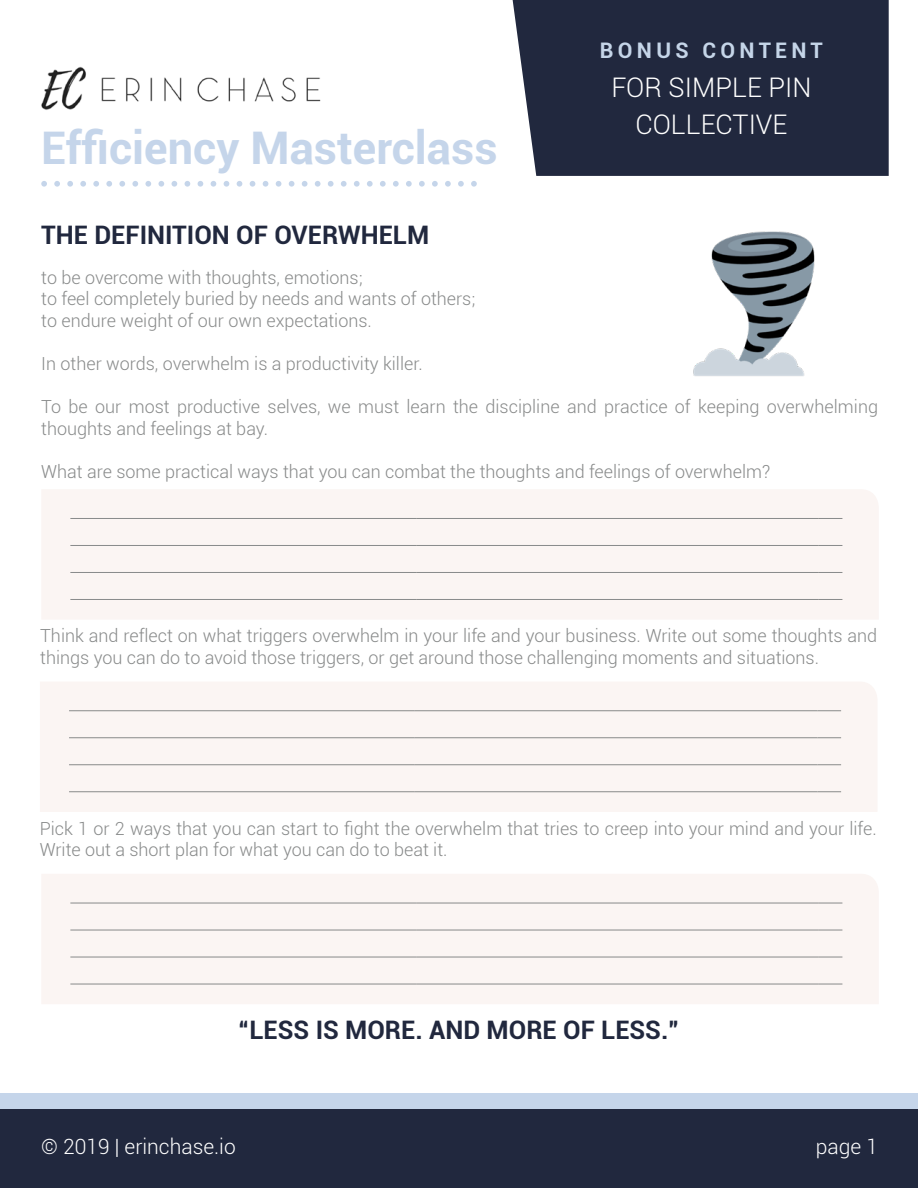
<style>
.page{position:relative;width:918px;height:1188px;background:#fff}
.page>*{position:absolute;margin:0;border:0;box-sizing:border-box;transform-origin:0 0}
.t1{font:700 45px "Roboto";color:#c5d5ea}
.t2{font:300 27px/37.5px "Roboto";color:#fff;text-align:center}
.t3{font:700 25.5px "Roboto";color:#21283e}
.t4{font:700 21.45px "Roboto";letter-spacing:.2em;color:#c5d5e8}
.t5{font:300 21px "Roboto";color:#fff}
.t6{font:300 18px/21.6px "Roboto";color:#888a8a}
</style>
<div class="page">
<div style="left:0;top:1094px;width:918px;height:32px;background:#c5d5ea"></div>
<div style="left:0;top:1109px;width:918px;height:79px;background:#21283e"></div>
<img style="left:693px;top:231px;width:122px;height:145px">
<svg style="left:41px;top:181px;width:6px;height:6px"></svg>
<svg style="left:67px;top:181px;width:6px;height:6px"></svg>
<svg style="left:54px;top:181px;width:6px;height:6px"></svg>
<svg style="left:93px;top:181px;width:6px;height:6px"></svg>
<svg style="left:80px;top:181px;width:6px;height:6px"></svg>
<svg style="left:119px;top:181px;width:6px;height:6px"></svg>
<svg style="left:106px;top:181px;width:6px;height:6px"></svg>
<svg style="left:145px;top:181px;width:6px;height:6px"></svg>
<svg style="left:132px;top:181px;width:6px;height:6px"></svg>
<svg style="left:172px;top:181px;width:5px;height:6px"></svg>
<svg style="left:158px;top:181px;width:6px;height:6px"></svg>
<svg style="left:198px;top:181px;width:5px;height:6px"></svg>
<svg style="left:185px;top:181px;width:5px;height:6px"></svg>
<svg style="left:224px;top:181px;width:5px;height:6px"></svg>
<svg style="left:211px;top:181px;width:5px;height:6px"></svg>
<svg style="left:250px;top:181px;width:5px;height:6px"></svg>
<svg style="left:237px;top:181px;width:5px;height:6px"></svg>
<svg style="left:276px;top:181px;width:5px;height:6px"></svg>
<svg style="left:263px;top:181px;width:5px;height:6px"></svg>
<svg style="left:302px;top:181px;width:5px;height:6px"></svg>
<svg style="left:289px;top:181px;width:5px;height:6px"></svg>
<svg style="left:328px;top:181px;width:6px;height:6px"></svg>
<svg style="left:315px;top:181px;width:6px;height:6px"></svg>
<svg style="left:354px;top:181px;width:6px;height:6px"></svg>
<svg style="left:341px;top:181px;width:6px;height:6px"></svg>
<svg style="left:380px;top:181px;width:6px;height:6px"></svg>
<svg style="left:367px;top:181px;width:6px;height:6px"></svg>
<svg style="left:406px;top:181px;width:6px;height:6px"></svg>
<svg style="left:393px;top:181px;width:6px;height:6px"></svg>
<svg style="left:432px;top:181px;width:6px;height:6px"></svg>
<svg style="left:419px;top:181px;width:6px;height:6px"></svg>
<svg style="left:458px;top:181px;width:6px;height:6px"></svg>
<svg style="left:445px;top:181px;width:6px;height:6px"></svg>
<svg style="left:471px;top:181px;width:6px;height:6px"></svg>
<img style="left:41px;top:66px;width:280px;height:44px">
<div style="left:512px;top:0;width:377px;height:176px;background:#21283e"></div>
<div style="left:42px;top:490px;width:836px;height:129px;background:#fbf5f3"></div>
<hr style="left:70px;top:518px;width:346px;height:1px;background:#888a8a">
<hr style="left:416px;top:518px;width:403px;height:1px;background:#888a8a">
<svg style="left:819px;top:518px;width:23px;height:1px"></svg>
<hr style="left:70px;top:545px;width:346px;height:1px;background:#888a8a">
<hr style="left:416px;top:545px;width:403px;height:1px;background:#888a8a">
<svg style="left:819px;top:545px;width:23px;height:1px"></svg>
<hr style="left:70px;top:572px;width:346px;height:1px;background:#888a8a">
<hr style="left:416px;top:572px;width:403px;height:1px;background:#888a8a">
<svg style="left:819px;top:572px;width:23px;height:1px"></svg>
<hr style="left:70px;top:599px;width:346px;height:1px;background:#888a8a">
<hr style="left:416px;top:599px;width:403px;height:1px;background:#888a8a">
<svg style="left:819px;top:599px;width:23px;height:1px"></svg>
<div style="left:40px;top:682px;width:837px;height:130px;background:#fbf5f3"></div>
<hr style="left:69px;top:710px;width:346px;height:1px;background:#888a8a">
<hr style="left:415px;top:710px;width:403px;height:1px;background:#888a8a">
<svg style="left:818px;top:710px;width:23px;height:1px"></svg>
<hr style="left:69px;top:737px;width:346px;height:1px;background:#888a8a">
<hr style="left:415px;top:737px;width:403px;height:1px;background:#888a8a">
<svg style="left:818px;top:737px;width:23px;height:1px"></svg>
<hr style="left:69px;top:764px;width:346px;height:1px;background:#888a8a">
<hr style="left:415px;top:764px;width:403px;height:1px;background:#888a8a">
<svg style="left:818px;top:764px;width:23px;height:1px"></svg>
<hr style="left:69px;top:791px;width:346px;height:1px;background:#888a8a">
<hr style="left:415px;top:791px;width:403px;height:1px;background:#888a8a">
<svg style="left:818px;top:791px;width:23px;height:1px"></svg>
<div style="left:42px;top:874px;width:836px;height:130px;background:#fbf5f3"></div>
<hr style="left:70px;top:903px;width:346px;height:1px;background:#888a8a">
<hr style="left:416px;top:903px;width:403px;height:1px;background:#888a8a">
<svg style="left:819px;top:903px;width:23px;height:1px"></svg>
<hr style="left:70px;top:930px;width:346px;height:1px;background:#888a8a">
<hr style="left:416px;top:930px;width:403px;height:1px;background:#888a8a">
<svg style="left:819px;top:930px;width:23px;height:1px"></svg>
<hr style="left:70px;top:957px;width:346px;height:1px;background:#888a8a">
<hr style="left:416px;top:957px;width:403px;height:1px;background:#888a8a">
<svg style="left:819px;top:957px;width:23px;height:1px"></svg>
<hr style="left:70px;top:984px;width:346px;height:1px;background:#888a8a">
<hr style="left:416px;top:984px;width:403px;height:1px;background:#888a8a">
<svg style="left:819px;top:984px;width:23px;height:1px"></svg>
<h1 class="t1" style="left:41px;top:116px;width:458px">Efficiency Masterclass</h1>
<h3 class="t3" style="left:41px;top:217px;width:389px">THE DEFINITION OF OVERWHELM</h3>
<p class="t4" style="left:600px;top:35px;width:224px">BONUS CONTENT</p>
<h2 class="t2" style="left:611px;top:68px;width:202px">FOR SIMPLE PIN<br>COLLECTIVE</h2>
<p class="t6" style="left:41px;top:266px;width:436px">to be overcome with thoughts, emotions;<br>to feel completely buried by needs and wants of others; to endure weight of our own expectations.</p>
<p class="t6" style="left:41px;top:352px;width:383px">In other words, overwhelm is a productivity killer.</p>
<p class="t6" style="left:41px;top:395px;width:838px">To be our most productive selves, we must learn the discipline and practice of keeping overwhelming thoughts and feelings at bay.</p>
<p class="t6" style="left:41px;top:460px;width:731px">What are some practical ways that you can combat the thoughts and feelings of overwhelm?</p>
<p class="t6" style="left:40px;top:625px;width:839px">Think and reflect on what triggers overwhelm in your life and your business. Write out some thoughts and things you can do to avoid those triggers, or get around those challenging moments and situations.</p>
<p class="t6" style="left:40px;top:817px;width:839px">Pick 1 or 2 ways that you can start to fight the overwhelm that tries to creep into your mind and your life.<br>Write out a short plan for what you can do to beat it.</p>
<h3 class="t3" style="left:239px;top:1012px;width:442px">“LESS IS MORE. AND MORE OF LESS.”</h3>
<p class="t5" style="left:41px;top:1132px;width:196px">© 2019 | erinchase.io</p>
<p class="t5" style="left:816px;top:1132px;width:64px">page 1</p>
</div>
